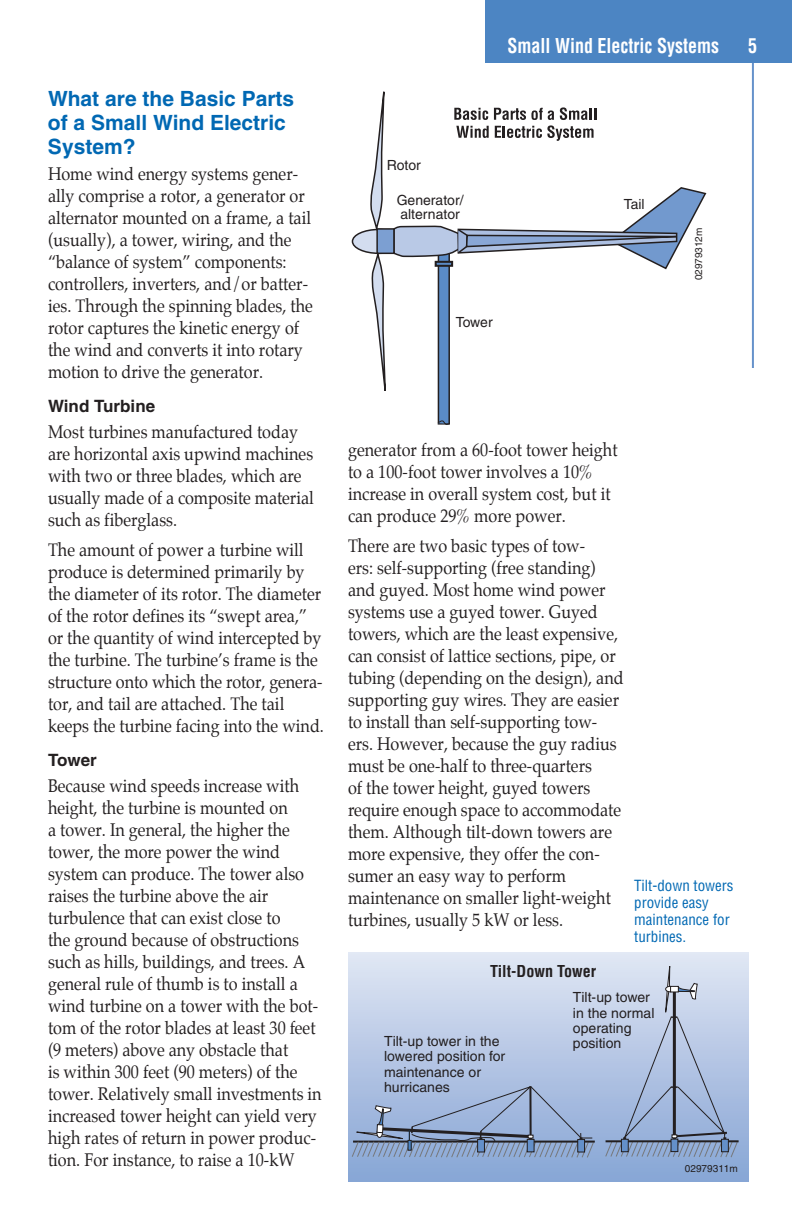
<style>
.page{position:relative;width:792px;height:1224px;background:#fff}
.page>*{position:absolute;margin:0;border:0;box-sizing:border-box;transform-origin:0 0}
.t1{font:700 21px/24px "Helvetica";color:#0168b3}
.t2{font:700 condensed 20px "Helvetica";color:#fff;scale:.9 1}
.t3{font:18px/22px "Palatino";color:#231f20;scale:.9 1}
.t4{font:700 17px "Helvetica";color:#231f20}
.t5{font:700 condensed 16px "Helvetica";color:#231f20}
.t6{font:condensed 15px/17px "Helvetica";color:#0168b3}
.t7{font:14px/15.4px "Helvetica";color:#231f20}
.t8{font:10px "Helvetica";color:#231f20}
</style>
<div class="page">
<hr style="left:752px;top:18px;width:2px;height:350px;background:#6692cb">
<div style="left:485px;top:0;width:307px;height:63px;background:#4c85c3"></div>
<div style="left:438px;top:251px;width:11px;height:173px;background:#5a8bc7"></div>
<div style="left:438px;top:250px;width:12px;height:175px;border:1px solid #231f20"></div>
<svg style="left:437px;top:420px;width:13px;height:5px"></svg>
<svg style="left:454px;top:107px;width:142px;height:34px"></svg>
<div style="left:352px;top:229px;width:53px;height:24px;background:#d3ddef;border-radius:50%"></div>
<div style="left:352px;top:229px;width:54px;height:25px;border:1px solid #231f20;border-radius:50%"></div>
<div style="left:377px;top:229px;width:17px;height:24px;background:#7c9fd2"></div>
<div style="left:376px;top:228px;width:19px;height:26px;border:1px solid #231f20"></div>
<svg style="left:393px;top:187px;width:313px;height:143px"></svg>
<svg style="left:370px;top:92px;width:15px;height:136px"></svg>
<svg style="left:371px;top:243px;width:16px;height:148px"></svg>
<div style="left:348px;top:953px;width:400px;height:229px;background:linear-gradient(to bottom,#e0e6f3,#86a4d4)"></div>
<hr style="left:606px;top:1140px;width:133px;height:2px;background:#231f20">
<svg style="left:605px;top:965px;width:133px;height:193px"></svg>
<div style="left:671px;top:986px;width:7px;height:6px;background:#fff"></div>
<div style="left:670px;top:986px;width:9px;height:6px;border:1px solid #231f20"></div>
<hr style="left:353px;top:1141px;width:242px;height:2px;background:#231f20">
<svg style="left:351px;top:1085px;width:243px;height:73px"></svg>
<div style="left:408px;top:1140px;width:4px;height:11px;border:1px solid #231f20"></div>
<p class="t1" style="left:48px;top:87px;width:248px">What are the Basic Parts of a Small Wind Electric<br>System?</p>
<p class="t3" style="left:48px;top:163px;width:296px">Home wind energy systems gener&shy;ally comprise a rotor, a generator or alternator mounted on a frame, a tail (usually), a tower, wiring, and the “balance of system” components: controllers, inverters, and/or batter&shy;ies. Through the spinning blades, the rotor captures the kinetic energy of the wind and converts it into rotary motion to drive the generator.</p>
<p class="t4" style="left:48px;top:396px;width:109px">Wind Turbine</p>
<p class="t3" style="left:48px;top:421px;width:297px">Most turbines manufactured today are horizontal axis upwind machines with two or three blades, which are usually made of a composite material such as fiberglass.</p>
<p class="t3" style="left:48px;top:539px;width:308px">The amount of power a turbine will produce is determined primarily by the diameter of its rotor. The diameter of the rotor defines its “swept area,” or the quantity of wind intercepted by the turbine. The turbine’s frame is the structure onto which the rotor, genera&shy;tor, and tail are attached. The tail keeps the turbine facing into the wind.</p>
<p class="t4" style="left:48px;top:750px;width:50px">Tower</p>
<p class="t3" style="left:48px;top:775px;width:306px">Because wind speeds increase with height, the turbine is mounted on<br>a tower. In general, the higher the tower, the more power the wind system can produce. The tower also raises the turbine above the air turbulence that can exist close to<br>the ground because of obstructions such as hills, buildings, and trees. A general rule of thumb is to install a wind turbine on a tower with the bot&shy;tom of the rotor blades at least 30 feet (9 meters) above any obstacle that<br>is within 300 feet (90 meters) of the tower. Relatively small investments in increased tower height can yield very high rates of return in power produc&shy;tion. For instance, to raise a 10-kW</p>
<p class="t2" style="left:508px;top:33px;width:236px">Small Wind Electric Systems</p>
<p class="t7" style="left:387px;top:157px;width:36px">Rotor</p>
<p class="t7" style="left:397px;top:193px;width:68px;line-height:14px">Generator/ alternator</p>
<p class="t7" style="left:456px;top:314px;width:38px">Tower</p>
<p class="t7" style="left:624px;top:196px;width:22px">Tail</p>
<p class="t8" style="left:693px;top:280px;width:54px;rotate:-90deg">02979312m</p>
<p class="t3" style="left:348px;top:439px;width:301px">generator from a 60-foot tower height to a 100-foot tower involves a 10% increase in overall system cost, but it can produce 29% more power.</p>
<p class="t3" style="left:348px;top:535px;width:308px">There are two basic types of tow-<br>ers: self-supporting (free standing) and guyed. Most home wind power systems use a guyed tower. Guyed towers, which are the least expensive, can consist of lattice sections, pipe, or tubing (depending on the design), and supporting guy wires. They are easier to install than self-supporting tow&shy;ers. However, because the guy radius must be one-half to three-quarters<br>of the tower height, guyed towers require enough space to accommodate them. Although tilt-down towers are more expensive, they offer the con&shy;sumer an easy way to perform maintenance on smaller light-weight turbines, usually 5 kW or less.</p>
<p class="t6" style="left:634px;top:877px;width:101px">Tilt-down towers provide easy maintenance for turbines.</p>
<p class="t5" style="left:490px;top:962px;width:108px">Tilt-Down Tower</p>
<p class="t7" style="left:573px;top:990px;width:83px">Tilt-up tower in the normal operating</p>
<p class="t7" style="left:384px;top:1033px;width:117px">Tilt-up tower in the</p>
<p class="t7" style="left:573px;top:1036px;width:50px">position</p>
<p class="t7" style="left:384px;top:1049px;width:123px">lowered position for maintenance or hurricanes</p>
<p class="t8" style="left:685px;top:1163px;width:55px">02979311m</p>
</div>
